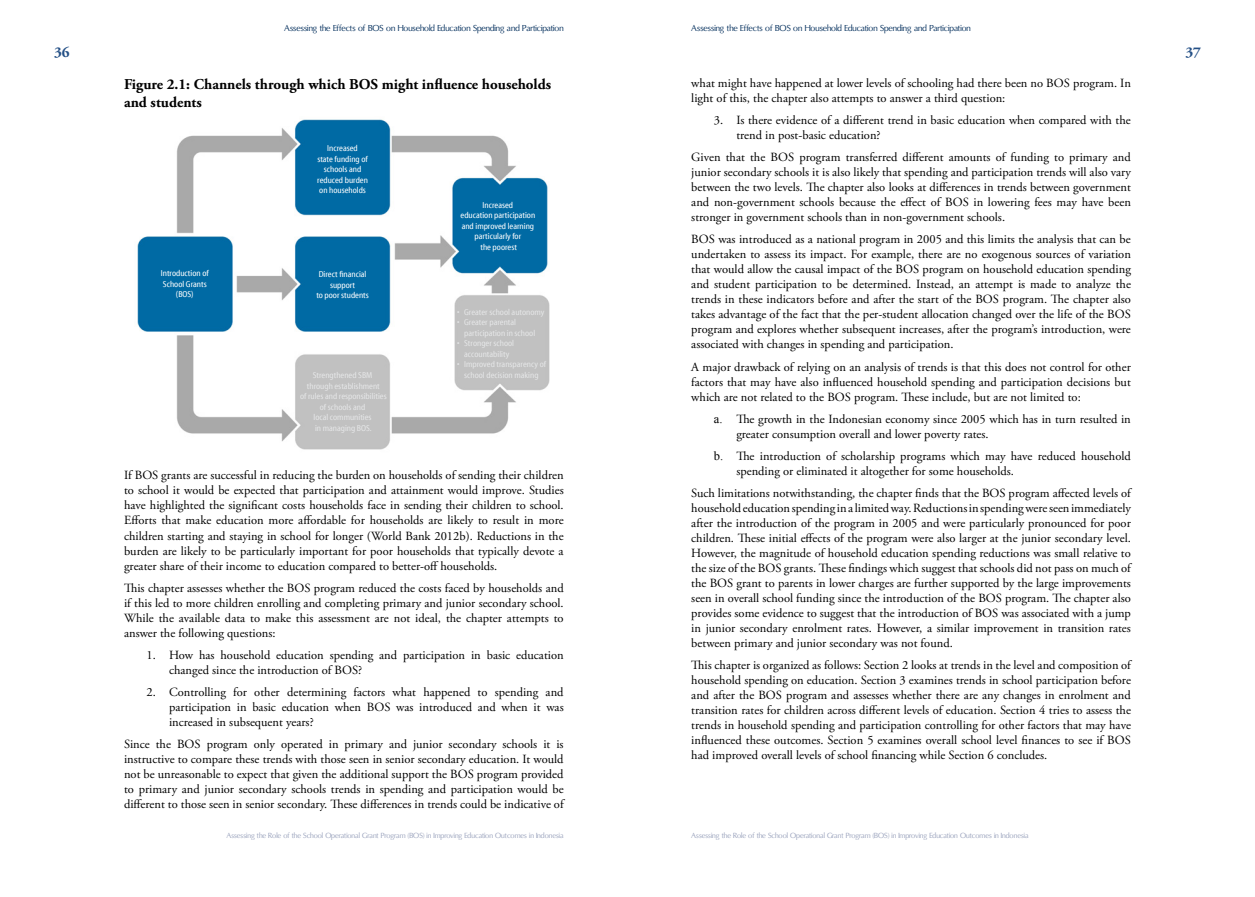
<style>
.page{position:relative;width:1255px;height:897px;background:#fff}
.page>*{position:absolute;margin:0;border:0;box-sizing:border-box;transform-origin:0 0}
.t1{font:700 15px/18px "Adobe Garamond Pro";color:#000}
.t2{font:700 15px "Adobe Garamond Pro";color:#245086}
.t3{font:12.5px/15px "Adobe Garamond Pro";color:#000;text-align:justify}
.t4{font:condensed 8.75px/10.5px "Myriad Web Pro";color:#e6e7e8;text-align:center}
.t5{font:condensed 8.75px/10.5px "Myriad Web Pro";color:#fff;text-align:center}
.t6{font:8.75px "Oregon LDO";color:#002d5b}
.t7{font:7.5px "Oregon LDO";color:#99a2bc}
.s1{font-family:"Times New Roman"}
</style>
<div class="page">
<img style="left:137px;top:119px;width:413px;height:331px">
<p class="t6" style="left:284px;top:23px;width:281px">Assessing the Effects of BOS on Household Education Spending and Participation</p>
<p class="t6" style="left:691px;top:23px;width:281px">Assessing the Effects of BOS on Household Education Spending and Participation</p>
<p class="t2" style="left:54px;top:43px;width:17px">36</p>
<p class="t2" style="left:1185px;top:43px;width:17px">37</p>
<p class="t1" style="left:124px;top:75px;width:428px">Figure 2.1: Channels through which BOS might influence households and students</p>
<p class="t5" style="left:317px;top:143px;width:52px">Increased<br>state funding of schools and reduced burden on households</p>
<p class="t5" style="left:161px;top:268px;width:49px">Introduction of<br>School Grants (BOS)</p>
<p class="t5" style="left:316px;top:269px;width:54px">Direct financial support<br>to poor students</p>
<p class="t5" style="left:460px;top:200px;width:76px">Increased<br>education participation and improved learning particularly for<br>the poorest</p>
<p class="t4" style="left:457px;top:307px;width:89px">• Greater school autonomy</p>
<p class="t4" style="left:464px;top:317px;width:72px;text-align:left;text-indent:-7px">• Greater parental participation in school</p>
<p class="t4" style="left:457px;top:338px;width:58px">• Stronger school accountability</p>
<p class="t4" style="left:457px;top:359px;width:91px">• Improved transparency of</p>
<p class="t4" style="left:313px;top:370px;width:61px">Strengthened SBM</p>
<p class="t4" style="left:464px;top:370px;width:76px">school decision making</p>
<p class="t4" style="left:300px;top:381px;width:88px">through establishment<br>of rules and responsibilities of schools and<br>local communities<br>in managing BOS.</p>
<p class="t3" style="left:124px;top:468px;width:441px">If BOS grants are successful in reducing the burden on households of sending their children to school it would be expected that participation and attainment would improve. Studies have highlighted the significant costs households face in sending their children to school.<br>Efforts that make education more affordable for households are likely to result in more children starting and staying in school for longer (World Bank 2012b). Reductions in the burden are likely to be particularly important for poor households that typically devote a greater share of their income to education compared to better-off households.</p>
<p class="t3" style="left:124px;top:580px;width:441px">This chapter assesses whether the BOS program reduced the costs faced by households and if this led to more children enrolling and completing primary and junior secondary school.<br>While the available data to make this assessment are not ideal, the chapter attempts to answer the following questions:</p>
<p class="t3" style="left:169px;top:647px;width:396px;text-indent:-22px">1. How has household education spending and participation in basic education changed since the introduction of BOS?</p>
<p class="t3" style="left:169px;top:684px;width:396px;text-indent:-22px">2. Controlling for other determining factors what happened to spending and participation in basic education when BOS was introduced and when it was increased in subsequent years?</p>
<p class="t3" style="left:124px;top:737px;width:441px">Since the BOS program only operated in primary and junior secondary schools it is instructive to compare these trends with those seen in senior secondary education. It would not be unreasonable to expect that given the additional support the BOS program provided to primary and junior secondary schools trends in spending and participation would be different to those seen in senior secondary. These differences in trends could be indicative of</p>
<p class="t3" style="left:691px;top:76px;width:441px">what might have happened at lower levels of schooling had there been no BOS program. In light of this, the chapter also attempts to answer a third question:</p>
<p class="t3" style="left:736px;top:113px;width:396px;text-indent:-22px">3. Is there evidence of a different trend in basic education when compared with the trend in post-basic education?</p>
<p class="t3" style="left:691px;top:150px;width:441px">Given that the BOS program transferred different amounts of funding to primary and junior secondary schools it is also likely that spending and participation trends will also vary between the two levels. The chapter also looks at differences in trends between government and non-government schools because the effect of BOS in lowering fees may have been stronger in government schools than in non-government schools.</p>
<p class="t3" style="left:691px;top:232px;width:441px">BOS was introduced as a national program in 2005 and this limits the analysis that can be undertaken to assess its impact. For example, there are no exogenous sources of variation that would allow the causal impact of the BOS program on household education spending and student participation to be determined. Instead, an attempt is made to analyze the trends in these indicators before and after the start of the BOS program. The chapter also takes advantage of the fact that the per-student allocation changed over the life of the BOS program and explores whether subsequent increases, after the program’s introduction, were associated with changes in spending and participation.</p>
<p class="t3" style="left:691px;top:359px;width:441px">A major drawback of relying on an analysis of trends is that this does not control for other factors that may have also influenced household spending and participation decisions but which are not related to the BOS program. These include, but are not limited to:</p>
<p class="t3" style="left:736px;top:411px;width:396px;text-indent:-22px"><span class="s1">a.</span> The growth in the Indonesian economy since 2005 which has in turn resulted in greater consumption overall and lower poverty rates.</p>
<p class="t3" style="left:736px;top:449px;width:396px;text-indent:-22px"><span class="s1">b.</span> The introduction of scholarship programs which may have reduced household spending or eliminated it altogether for some households.</p>
<p class="t3" style="left:691px;top:486px;width:441px">Such limitations notwithstanding, the chapter finds that the BOS program affected levels of household education spending in a limited way. Reductions in spending were seen immediately after the introduction of the program in 2005 and were particularly pronounced for poor children. These initial effects of the program were also larger at the junior secondary level.<br>However, the magnitude of household education spending reductions was small relative to the size of the BOS grants. These findings which suggest that schools did not pass on much of the BOS grant to parents in lower charges are further supported by the large improvements seen in overall school funding since the introduction of the BOS program. The chapter also provides some evidence to suggest that the introduction of BOS was associated with a jump in junior secondary enrolment rates. However, a similar improvement in transition rates between primary and junior secondary was not found.</p>
<p class="t3" style="left:691px;top:658px;width:441px">This chapter is organized as follows: Section 2 looks at trends in the level and composition of household spending on education. Section 3 examines trends in school participation before and after the BOS program and assesses whether there are any changes in enrolment and transition rates for children across different levels of education. Section 4 tries to assess the trends in household spending and participation controlling for other factors that may have influenced these outcomes. Section 5 examines overall school level finances to see if BOS had improved overall levels of school financing while Section 6 concludes.</p>
<p class="t7" style="left:226px;top:830px;width:339px">Assessing the Role of the School Operational Grant Program (BOS) in Improving Education Outcomes in Indonesia</p>
<p class="t7" style="left:691px;top:830px;width:339px">Assessing the Role of the School Operational Grant Program (BOS) in Improving Education Outcomes in Indonesia</p>
</div>
